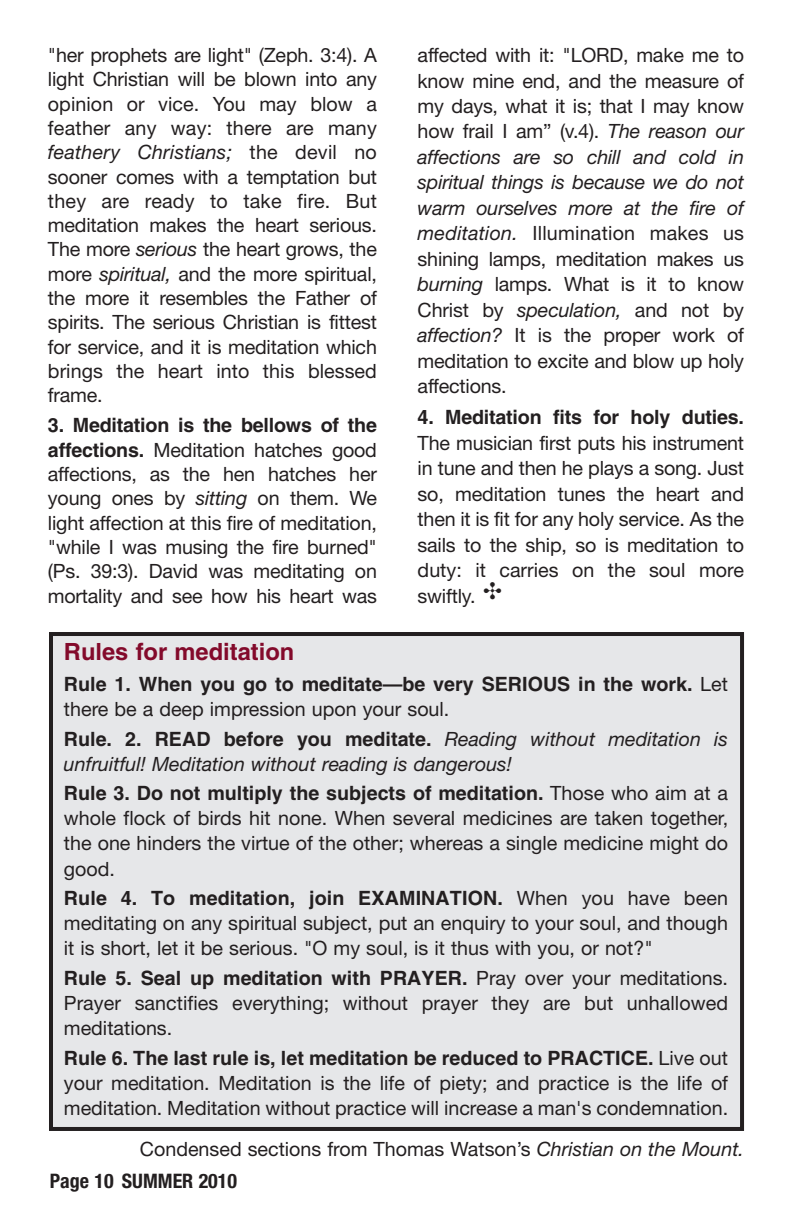
<style>
.page{position:relative;width:792px;height:1224px;background:#fff}
.page>*{position:absolute;margin:0;border:0;box-sizing:border-box;transform-origin:0 0}
.t1{font:700 23.8px "Helvetica LT Std";color:#830a2b}
.t2{font:700 condensed 20px "Helvetica Neue LT Std";color:#231f20}
.t3{font:19.8px/24.4px "Helvetica Neue LT Std";color:#231f20;text-align:justify}
.t4{font:700 19.8px "Helvetica LT Std";color:#231f20}
.t5{font:italic 19.8px "Helvetica Neue LT Std";color:#231f20}
.s1{font-style:italic}
.s2{font-family:"Helvetica LT Std";font-weight:700}
.s3{font-family:"Helvetica Neue LT Std";font-weight:400}
.s4{font-family:"Helvetica Neue LT Std";font-weight:400;font-style:italic}
</style>
<div class="page">
<div style="left:51px;top:634px;width:691px;height:495px;background:#e6e7e9"></div>
<div style="left:49px;top:632px;width:695px;height:499px;border:4px solid #231f20"></div>
<p class="t3" style="left:48px;top:45px;width:331px">"her prophets are light" (Zeph. 3:4). A light Christian will be blown into any opinion or vice. You may blow a feather any way: there are many <span class="s1">feathery Christians;</span> the devil no sooner comes with a temptation but they are ready to take fire. But meditation makes the heart serious.<br>The more <span class="s1">serious</span> the heart grows, the more <span class="s1">spiritual,</span> and the more spiritual, the more it resembles the Father of spirits. The serious Christian is fittest for service, and it is meditation which brings the heart into this blessed frame.</p>
<p class="t4" style="left:48px;top:418px;width:331px">3. Meditation is the bellows of the</p>
<p class="t3" style="left:48px;top:439px;width:331px"><span class="s2">affections.</span> Meditation hatches good affections, as the hen hatches her young ones by <span class="s1">sitting</span> on them. We light affection at this fire of meditation, "while I was musing the fire burned" (Ps. 39:3). David was meditating on mortality and see how his heart was</p>
<p class="t3" style="left:418px;top:44px;width:328px;line-height:25.4px">affected with it: "LORD, make me to know mine end, and the measure of my days, what it is; that I may know how frail I am” (v.4). <span class="s1">The reason our affections are so chill and cold in spiritual things is because we do not warm ourselves more at the fire of meditation.</span> Illumination makes us shining lamps, meditation makes us <span class="s1">burning</span> lamps. What is it to know Christ by <span class="s1">speculation,</span> and not by <span class="s1">affection?</span> It is the proper work of meditation to excite and blow up holy affections.</p>
<p class="t4" style="left:418px;top:410px;width:328px">4. Meditation fits for holy duties.</p>
<p class="t3" style="left:418px;top:432px;width:328px;line-height:25.4px">The musician first puts his instrument in tune and then he plays a song. Just so, meditation tunes the heart and then it is fit for any holy service. As the sails to the ship, so is meditation to duty: it carries on the soul more swiftly.</p>
<p class="t1" style="left:64px;top:642px;width:232px">Rules for meditation</p>
<p class="t4" style="left:64px;top:677px;width:666px">Rule 1. When you go to meditate—be very SERIOUS in the work. <span class="s3">Let</span></p>
<p class="t3" style="left:64px;top:699px;width:387px">there be a deep impression upon your soul.</p>
<p class="t4" style="left:64px;top:731px;width:666px">Rule. 2. READ before you meditate. <span class="s4">Reading without meditation is</span></p>
<p class="t5" style="left:64px;top:757px;width:449px">unfruitful! Meditation without reading is dangerous!</p>
<p class="t4" style="left:64px;top:786px;width:666px">Rule 3. Do not multiply the subjects of meditation. <span class="s3">Those who aim at a</span></p>
<p class="t3" style="left:64px;top:808px;width:666px;line-height:25.2px">whole flock of birds hit none. When several medicines are taken together, the one hinders the virtue of the other; whereas a single medicine might do good.</p>
<p class="t4" style="left:64px;top:891px;width:666px">Rule 4. To meditation, join EXAMINATION. <span class="s3">When you have been</span></p>
<p class="t3" style="left:64px;top:912px;width:666px;line-height:25.2px">meditating on any spiritual subject, put an enquiry to your soul, and though it is short, let it be serious. "O my soul, is it thus with you, or not?"</p>
<p class="t4" style="left:64px;top:971px;width:666px">Rule 5. Seal up meditation with PRAYER. <span class="s3">Pray over your meditations.</span></p>
<p class="t3" style="left:64px;top:992px;width:666px;line-height:25.2px">Prayer sanctifies everything; without prayer they are but unhallowed meditations.</p>
<p class="t4" style="left:64px;top:1050px;width:666px">Rule 6. The last rule is, let meditation be reduced to PRACTICE. <span class="s3">Live out</span></p>
<p class="t3" style="left:64px;top:1072px;width:666px;line-height:25.2px">your meditation. Meditation is the life of piety; and practice is the life of meditation. Meditation without practice will increase a man's condemnation.</p>
<p class="t3" style="left:140px;top:1138px;width:606px">Condensed sections from Thomas Watson’s <span class="s1">Christian on the Mount.</span></p>
<p class="t2" style="left:50px;top:1174px;width:189px">Page 10 SUMMER 2010</p>
</div>
